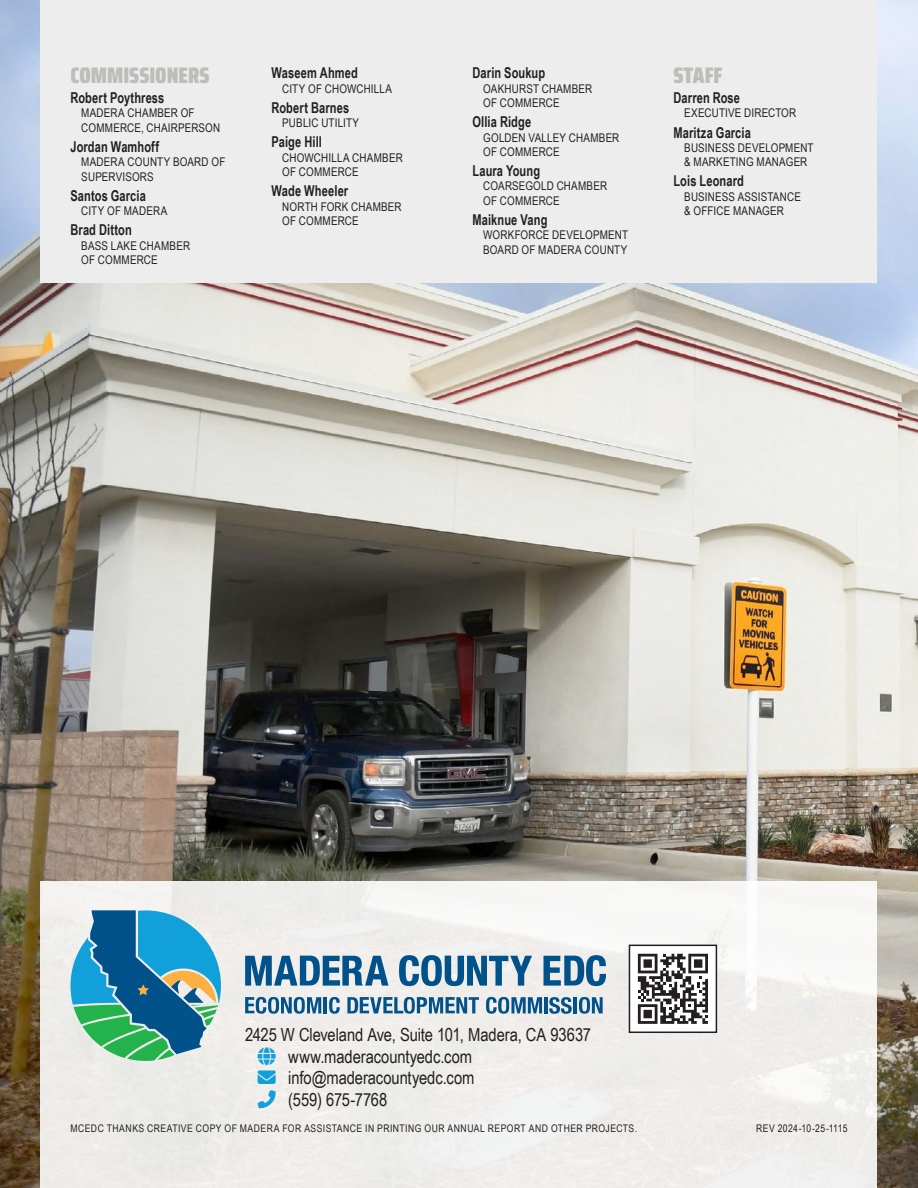
<style>
.page{position:relative;width:918px;height:1188px;background:#fff}
.page>*{position:absolute;margin:0;border:0;box-sizing:border-box;transform-origin:0 0}
.Head_2{font:900 22.5px "Saira Condensed";color:#bfbdb9}
.Body_Contact_Tab{font:18px "Arial Narrow";letter-spacing:-.005em;color:#231f20}
.Commissioner_1_name{font:700 15px "Arial Narrow";letter-spacing:.01em;color:#231f20;scale:.9 1}
.Commissioner_2_agency{font:12px/14.4px "Arial Narrow";letter-spacing:.015em;color:#231f20}
.z_Note{font:10.5px "Arial Narrow";letter-spacing:.045em;color:#231f20}
.s1{color:#12a0db}
</style>
<div class="page">
<img style="left:0;top:0;width:918px;height:1188px">
<svg style="left:878px;top:1079px;width:40px;height:109px;background:#584f39"></svg>
<div style="left:40px;top:881px;width:838px;height:307px;background:linear-gradient(to right,#edebe9,#f3f2f1)"></div>
<div style="left:40px;top:0;width:838px;height:283px;background:#ededed"></div>
<svg style="left:245px;top:956px;width:144px;height:30px;background:#6291b1"></svg>
<svg style="left:399px;top:955px;width:133px;height:31px;background:#719bb7"></svg>
<svg style="left:544px;top:955px;width:62px;height:31px;background:#6392b1"></svg>
<svg style="left:245px;top:997px;width:76px;height:17px"></svg>
<hr style="left:324px;top:997px;width:3px;height:16px;background:#01528a">
<svg style="left:329px;top:997px;width:11px;height:17px"></svg>
<svg style="left:347px;top:997px;width:132px;height:17px;background:#749db8"></svg>
<svg style="left:486px;top:997px;width:56px;height:17px"></svg>
<hr style="left:544px;top:997px;width:3px;height:16px;background:#01528a">
<svg style="left:549px;top:997px;width:23px;height:17px"></svg>
<hr style="left:574px;top:997px;width:3px;height:16px;background:#01528a">
<svg style="left:579px;top:997px;width:24px;height:17px"></svg>
<svg style="left:70px;top:910px;width:151px;height:151px;background:#53a0ae"></svg>
<div style="left:629px;top:945px;width:87px;height:87px;background:#fff"></div>
<svg style="left:638px;top:954px;width:70px;height:70px"></svg>
<div style="left:629px;top:945px;width:88px;height:88px;border:2px solid #231f20"></div>
<svg style="left:258px;top:1047px;width:18px;height:18px"></svg>
<svg style="left:258px;top:1090px;width:18px;height:18px"></svg>
<p class="Head_2" style="left:70px;top:57px;width:141px">COMMISSIONERS</p>
<p class="Commissioner_1_name" style="left:70px;top:86px;width:106px">Robert Poythress</p>
<p class="Commissioner_2_agency" style="left:81px;top:106px;width:141px">MADERA CHAMBER OF<br>COMMERCE, CHAIRPERSON</p>
<p class="Commissioner_1_name" style="left:70px;top:135px;width:100px">Jordan Wamhoff</p>
<p class="Commissioner_2_agency" style="left:81px;top:155px;width:146px">MADERA COUNTY BOARD OF<br>SUPERVISORS</p>
<p class="Commissioner_1_name" style="left:70px;top:184px;width:85px">Santos Garcia</p>
<p class="Commissioner_2_agency" style="left:81px;top:203px;width:88px">CITY OF MADERA</p>
<p class="Commissioner_1_name" style="left:70px;top:219px;width:70px">Brad Ditton</p>
<p class="Commissioner_2_agency" style="left:81px;top:238px;width:110px">BASS LAKE CHAMBER<br>OF COMMERCE</p>
<p class="Commissioner_1_name" style="left:272px;top:62px;width:98px">Waseem Ahmed</p>
<p class="Commissioner_2_agency" style="left:282px;top:81px;width:111px">CITY OF CHOWCHILLA</p>
<p class="Commissioner_1_name" style="left:272px;top:96px;width:88px">Robert Barnes</p>
<p class="Commissioner_2_agency" style="left:282px;top:115px;width:78px">PUBLIC UTILITY</p>
<p class="Commissioner_1_name" style="left:272px;top:131px;width:58px">Paige Hill</p>
<p class="Commissioner_2_agency" style="left:282px;top:150px;width:122px">CHOWCHILLA CHAMBER<br>OF COMMERCE</p>
<p class="Commissioner_1_name" style="left:272px;top:180px;width:87px">Wade Wheeler</p>
<p class="Commissioner_2_agency" style="left:282px;top:199px;width:121px">NORTH FORK CHAMBER<br>OF COMMERCE</p>
<p class="Commissioner_1_name" style="left:472px;top:62px;width:82px">Darin Soukup</p>
<p class="Commissioner_2_agency" style="left:483px;top:81px;width:111px">OAKHURST CHAMBER<br>OF COMMERCE</p>
<p class="Commissioner_1_name" style="left:472px;top:111px;width:67px">Ollia Ridge</p>
<p class="Commissioner_2_agency" style="left:483px;top:130px;width:138px">GOLDEN VALLEY CHAMBER<br>OF COMMERCE</p>
<p class="Commissioner_1_name" style="left:472px;top:159px;width:77px">Laura Young</p>
<p class="Commissioner_2_agency" style="left:483px;top:179px;width:125px">COARSEGOLD CHAMBER<br>OF COMMERCE</p>
<p class="Commissioner_1_name" style="left:472px;top:208px;width:85px">Maiknue Vang</p>
<p class="Commissioner_2_agency" style="left:483px;top:227px;width:146px">WORKFORCE DEVELOPMENT<br>BOARD OF MADERA COUNTY</p>
<p class="Head_2" style="left:674px;top:57px;width:51px">STAFF</p>
<p class="Commissioner_1_name" style="left:674px;top:86px;width:75px">Darren Rose</p>
<p class="Commissioner_2_agency" style="left:684px;top:106px;width:114px">EXECUTIVE DIRECTOR</p>
<p class="Commissioner_1_name" style="left:674px;top:121px;width:88px">Maritza Garcia</p>
<p class="Commissioner_2_agency" style="left:684px;top:140px;width:131px">BUSINESS DEVELOPMENT &amp; MARKETING MANAGER</p>
<p class="Commissioner_1_name" style="left:674px;top:170px;width:80px">Lois Leonard</p>
<p class="Commissioner_2_agency" style="left:684px;top:189px;width:118px">BUSINESS ASSISTANCE &amp; OFFICE MANAGER</p>
<p class="Body_Contact_Tab" style="left:245px;top:1021px;width:348px">2425 W Cleveland Ave, Suite 101, Madera, CA 93637</p>
<p class="Body_Contact_Tab" style="left:288px;top:1043px;width:185px">www.maderacountyedc.com</p>
<p class="Body_Contact_Tab" style="left:258px;top:1065px;width:218px"><span class="s1">✉</span> info@maderacountyedc.com</p>
<p class="Body_Contact_Tab" style="left:288px;top:1086px;width:101px">(559) 675-7768</p>
<p class="z_Note" style="left:70px;top:1120px;width:568px">MCEDC THANKS CREATIVE COPY OF MADERA FOR ASSISTANCE IN PRINTING OUR ANNUAL REPORT AND OTHER PROJECTS.</p>
<p class="z_Note" style="left:756px;top:1120px;width:93px">REV 2024-10-25-1115</p>
</div>
